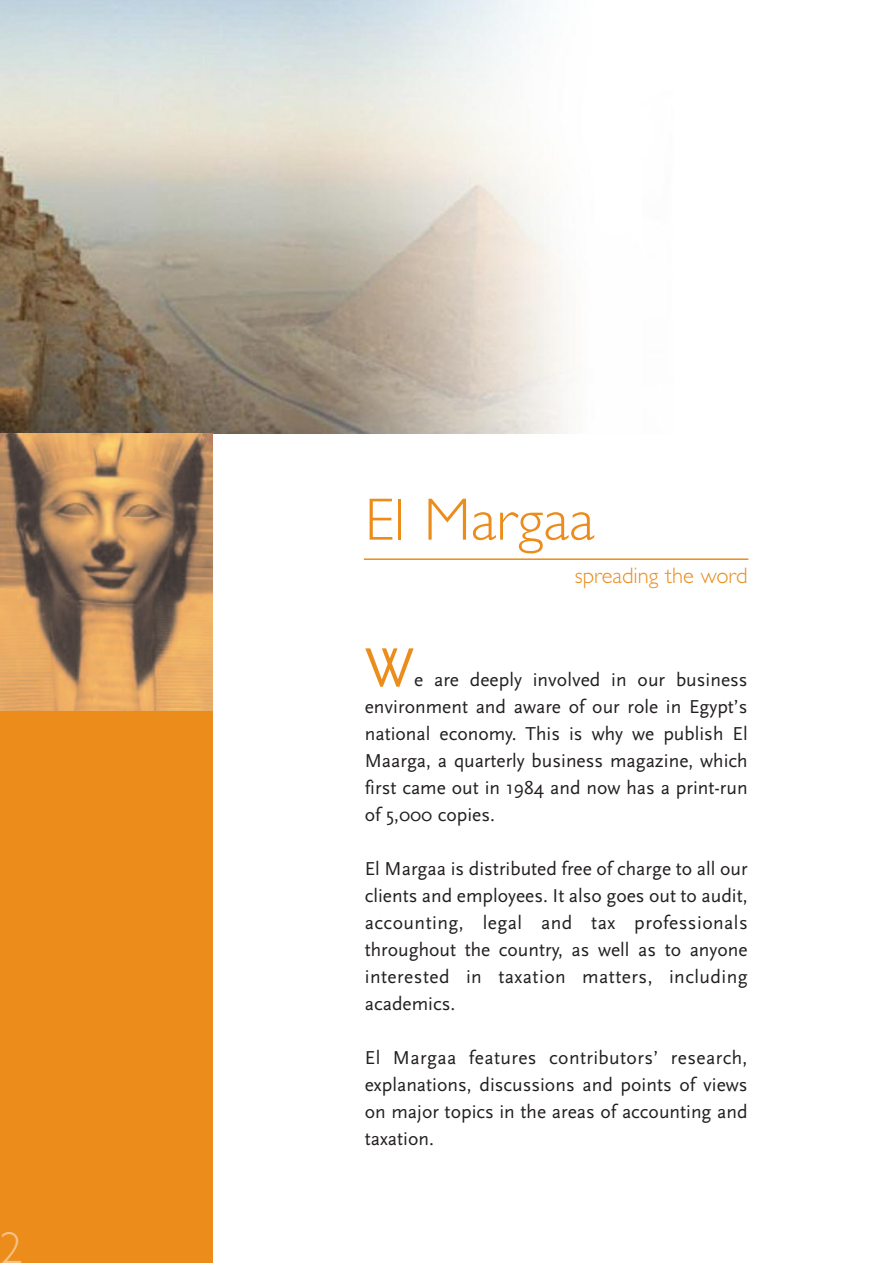
<style>
.page{position:relative;width:893px;height:1263px;background:#fff}
.page>*{position:absolute;margin:0;border:0;box-sizing:border-box;transform-origin:0 0}
.t1{font:300 60px "Gill Sans";color:#eb8c1b}
.t2{font:57px "Scala Sans";color:#eb8c1b}
.t3{font:300 45px "Gill Sans";color:#f7c286}
.t4{font:300 22.5px "Gill Sans";color:#eb8c1b}
.t5{font:19.5px/27px "Scala Sans";color:#231f20;text-align:justify}
</style>
<div class="page">
<img style="left:0;top:0;width:575px;height:434px">
<div style="left:0;top:434px;width:213px;height:829px;background:#eb8c1b"></div>
<img style="left:0;top:434px;width:213px;height:276px">
<hr style="left:364px;top:558px;width:384px;height:2px;background:#eb8c1b">
<h3 class="t3" style="left:0;top:1221px;width:24px">2</h3>
<h1 class="t1" style="left:365px;top:484px;width:231px">El Margaa</h1>
<p class="t4" style="left:575px;top:562px;width:174px">spreading the word</p>
<h2 class="t2" style="left:365px;top:633px;width:51px">W</h2>
<p class="t5" style="left:365px;top:666px;width:384px;text-indent:49px">e are deeply involved in our business environment and aware of our role in Egypt’s national economy. This is why we publish El Maarga, a quarterly business magazine, which first came out in 1984 and now has a print-run of 5,000 copies.</p>
<p class="t5" style="left:365px;top:855px;width:384px">El Margaa is distributed free of charge to all our clients and employees. It also goes out to audit, accounting, legal and tax professionals throughout the country, as well as to anyone interested in taxation matters, including academics.</p>
<p class="t5" style="left:365px;top:1044px;width:384px">El Margaa features contributors’ research, explanations, discussions and points of views on major topics in the areas of accounting and taxation.</p>
</div>
